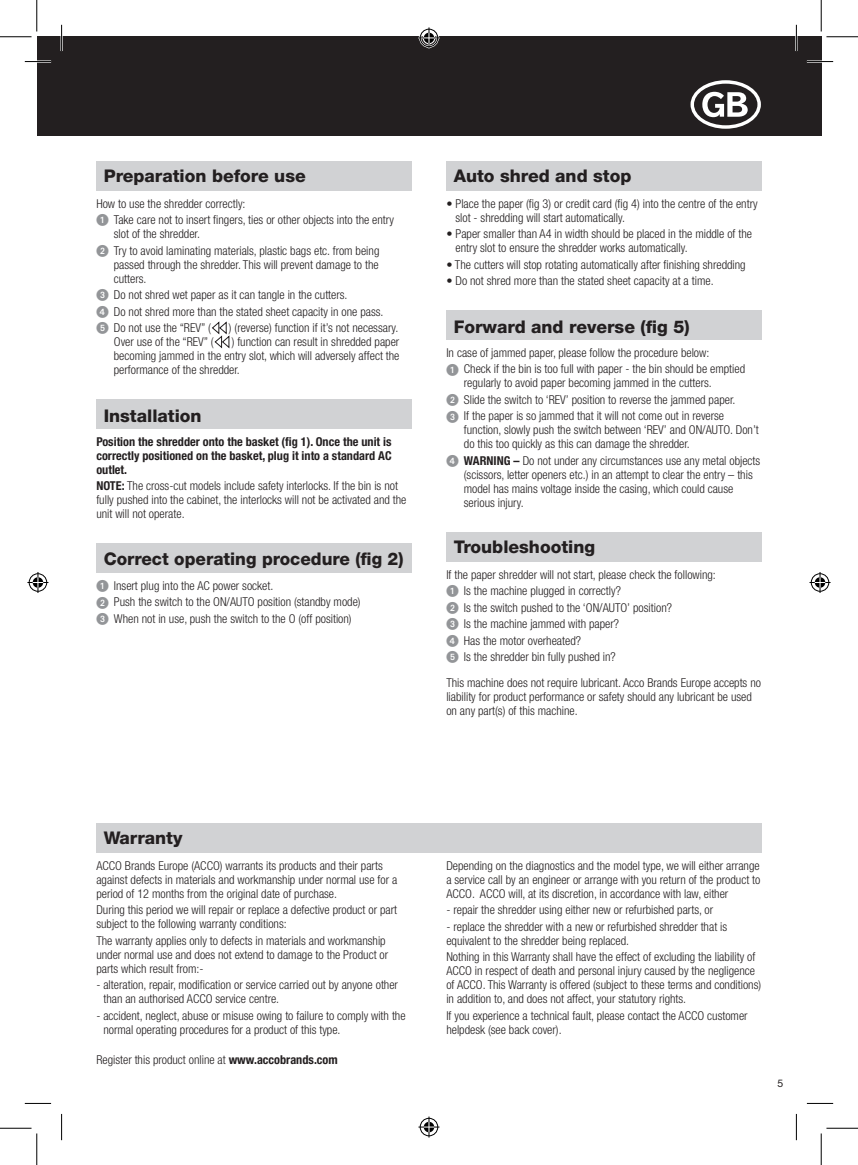
<style>
.page{position:relative;width:858px;height:1165px;background:#fff}
.page>*{position:absolute;margin:0;border:0;box-sizing:border-box;transform-origin:0 0}
.t1{font:800 17.5px "Helvetica Neue";color:#231f20}
.t2{font:300 condensed 12.25px/14px "Helvetica Neue";color:#231f20}
.t3{font:700 condensed 12.25px/14px "Helvetica Neue";color:#231f20;text-align:justify}
.t4{font:10.5px "Helvetica Neue";color:#231f20}
.s1{font-family:"European Pi One";font-weight:400;font-stretch:normal;color:#939598}
.s2{font-weight:700}
</style>
<div class="page">
<div style="left:37px;top:37px;width:784px;height:99px;background:#231f20"></div>
<div style="left:96px;top:823px;width:665px;height:30px;background:#d1d2d4"></div>
<div style="left:96px;top:161px;width:315px;height:30px;background:#d1d2d4"></div>
<svg style="left:212px;top:321px;width:17px;height:27px"></svg>
<div style="left:96px;top:399px;width:315px;height:30px;background:#d1d2d4"></div>
<div style="left:446px;top:310px;width:315px;height:30px;background:#d1d2d4"></div>
<div style="left:96px;top:543px;width:315px;height:30px;background:#d1d2d4"></div>
<div style="left:446px;top:161px;width:315px;height:30px;background:#d1d2d4"></div>
<div style="left:446px;top:532px;width:315px;height:29px;background:#d1d2d4"></div>
<hr style="left:25px;top:60px;width:26px;height:3px;background:#fff">
<hr style="left:806px;top:60px;width:26px;height:3px;background:#fff">
<hr style="left:60px;top:25px;width:3px;height:26px;background:#fff">
<hr style="left:795px;top:25px;width:2px;height:26px;background:#fff">
<svg style="left:25px;top:61px;width:26px;height:1px"></svg>
<svg style="left:806px;top:61px;width:26px;height:1px"></svg>
<svg style="left:25px;top:1103px;width:26px;height:1px"></svg>
<svg style="left:806px;top:1103px;width:26px;height:1px"></svg>
<svg style="left:61px;top:25px;width:1px;height:26px"></svg>
<svg style="left:61px;top:1114px;width:1px;height:26px"></svg>
<svg style="left:795px;top:25px;width:1px;height:26px"></svg>
<svg style="left:795px;top:1114px;width:1px;height:26px"></svg>
<hr style="left:0;top:36px;width:32px;height:1px;background:#000">
<hr style="left:826px;top:36px;width:31px;height:1px;background:#000">
<hr style="left:0;top:1128px;width:32px;height:1px;background:#000">
<hr style="left:826px;top:1128px;width:31px;height:1px;background:#000">
<hr style="left:36px;top:0;width:1px;height:32px;background:#000">
<hr style="left:36px;top:1133px;width:1px;height:32px;background:#000">
<hr style="left:820px;top:0;width:1px;height:32px;background:#000">
<hr style="left:820px;top:1133px;width:1px;height:32px;background:#000">
<svg style="left:418px;top:27px;width:21px;height:21px"></svg>
<svg style="left:418px;top:1116px;width:21px;height:21px"></svg>
<svg style="left:27px;top:572px;width:21px;height:21px"></svg>
<svg style="left:809px;top:572px;width:21px;height:21px"></svg>
<h1 class="t1" style="left:104px;top:166px;width:203px">Preparation before use</h1>
<p class="t2" style="left:96px;top:195px;width:299px;line-height:16.4px">How to use the shredder correctly:<br><span class="s1">1</span> Take care not to insert fingers, ties or other objects into the entry</p>
<p class="t2" style="left:96px;top:226px;width:284px;line-height:16.4px;text-indent:18px">slot of the shredder.<br><span class="s1">2</span> Try to avoid laminating materials, plastic bags etc. from being</p>
<p class="t2" style="left:114px;top:257px;width:266px">passed through the shredder. This will prevent damage to the cutters.</p>
<p class="t2" style="left:96px;top:287px;width:288px;line-height:16.4px"><span class="s1">3</span> Do not shred wet paper as it can tangle in the cutters.<br><span class="s1">4</span> Do not shred more than the stated sheet capacity in one pass.<br><span class="s1">5</span> Do not use the “REV” (</p>
<p class="t2" style="left:229px;top:321px;width:171px">) (reverse) function if it’s not necessary.</p>
<p class="t2" style="left:114px;top:335px;width:101px">Over use of the “REV” (</p>
<p class="t2" style="left:114px;top:335px;width:287px;text-align:justify;text-indent:118px">) function can result in shredded paper becoming jammed in the entry slot, which will adversely affect the performance of the shredder.</p>
<h1 class="t1" style="left:104px;top:405px;width:99px">Installation</h1>
<p class="t3" style="left:96px;top:434px;width:297px">Position the shredder onto the basket (fig 1). Once the unit is correctly positioned on the basket, plug it into a standard AC outlet.</p>
<p class="t2" style="left:96px;top:479px;width:311px"><span class="s2">NOTE:</span> The cross-cut models include safety interlocks. If the bin is not fully pushed into the cabinet, the interlocks will not be activated and the unit will not operate.</p>
<h1 class="t1" style="left:104px;top:548px;width:301px">Correct operating procedure (fig 2)</h1>
<p class="t2" style="left:96px;top:577px;width:266px;line-height:16.4px"><span class="s1">1</span> Insert plug into the AC power socket.<br><span class="s1">2</span> Push the switch to the ON/AUTO position (standby mode)<br><span class="s1">3</span> When not in use, push the switch to the O (off position)</p>
<h1 class="t1" style="left:453px;top:166px;width:179px">Auto shred and stop</h1>
<p class="t2" style="left:455px;top:196px;width:304px;text-indent:-9px">• Place the paper (fig 3) or credit card (fig 4) into the centre of the entry slot - shredding will start automatically.</p>
<p class="t2" style="left:455px;top:227px;width:298px;text-indent:-9px">• Paper smaller than A4 in width should be placed in the middle of the entry slot to ensure the shredder works automatically.</p>
<p class="t2" style="left:446px;top:257px;width:301px">• The cutters will stop rotating automatically after finishing shredding</p>
<p class="t2" style="left:446px;top:274px;width:269px">• Do not shred more than the stated sheet capacity at a time.</p>
<h1 class="t1" style="left:453px;top:316px;width:237px">Forward and reverse (fig 5)</h1>
<p class="t2" style="left:446px;top:344px;width:300px;line-height:16.4px">In case of jammed paper, please follow the procedure below:<br><span class="s1">1</span> Check if the bin is too full with paper - the bin should be emptied</p>
<p class="t2" style="left:446px;top:375px;width:290px;line-height:16.4px;text-indent:18px">regularly to avoid paper becoming jammed in the cutters.<br><span class="s1">2</span> Slide the switch to ‘REV’ position to reverse the jammed paper.<br><span class="s1">3</span> If the paper is so jammed that it will not come out in reverse</p>
<p class="t2" style="left:464px;top:423px;width:296px">function, slowly push the switch between ‘REV’ and ON/AUTO. Don’t do this too quickly as this can damage the shredder.</p>
<p class="t2" style="left:464px;top:453px;width:298px;text-indent:-18px"><span class="s1">4</span> <span class="s2">WARNING –</span> Do not under any circumstances use any metal objects (scissors, letter openers etc.) in an attempt to clear the entry – this model has mains voltage inside the casing, which could cause serious injury.</p>
<h1 class="t1" style="left:453px;top:537px;width:143px">Troubleshooting</h1>
<p class="t2" style="left:446px;top:566px;width:271px;line-height:16.4px">If the paper shredder will not start, please check the following:<br><span class="s1">1</span> Is the machine plugged in correctly?<br><span class="s1">2</span> Is the switch pushed to the ‘ON/AUTO’ position?<br><span class="s1">3</span> Is the machine jammed with paper?<br><span class="s1">4</span> Has the motor overheated?<br><span class="s1">5</span> Is the shredder bin fully pushed in?</p>
<p class="t2" style="left:446px;top:676px;width:316px">This machine does not require lubricant. Acco Brands Europe accepts no liability for product performance or safety should any lubricant be used on any part(s) of this machine.</p>
<h1 class="t1" style="left:104px;top:828px;width:80px">Warranty</h1>
<p class="t2" style="left:96px;top:858px;width:302px">ACCO Brands Europe (ACCO) warrants its products and their parts against defects in materials and workmanship under normal use for a period of 12 months from the original date of purchase.</p>
<p class="t2" style="left:96px;top:903px;width:302px">During this period we will repair or replace a defective product or part subject to the following warranty conditions:</p>
<p class="t2" style="left:96px;top:933px;width:293px">The warranty applies only to defects in materials and workmanship under normal use and does not extend to damage to the Product or parts which result from:-</p>
<p class="t2" style="left:103px;top:978px;width:296px;text-indent:-7px">- alteration, repair, modification or service carried out by anyone other than an authorised ACCO service centre.</p>
<p class="t2" style="left:103px;top:1008px;width:303px;text-indent:-7px">- accident, neglect, abuse or misuse owing to failure to comply with the normal operating procedures for a product of this type.</p>
<p class="t2" style="left:96px;top:1052px;width:243px">Register this product online at <span class="s2">www.accobrands.com</span></p>
<p class="t2" style="left:446px;top:858px;width:315px;text-align:justify">Depending on the diagnostics and the model type, we will either arrange a service call by an engineer or arrange with you return of the product to ACCO. ACCO will, at its discretion, in accordance with law, either</p>
<p class="t2" style="left:446px;top:903px;width:268px">- repair the shredder using either new or refurbished parts, or</p>
<p class="t2" style="left:446px;top:919px;width:282px">- replace the shredder with a new or refurbished shredder that is equivalent to the shredder being replaced.</p>
<p class="t2" style="left:446px;top:950px;width:316px">Nothing in this Warranty shall have the effect of excluding the liability of ACCO in respect of death and personal injury caused by the negligence of ACCO. This Warranty is offered (subject to these terms and conditions) in addition to, and does not affect, your statutory rights.</p>
<p class="t2" style="left:446px;top:1008px;width:303px">If you experience a technical fault, please contact the ACCO customer helpdesk (see back cover).</p>
<p class="t4" style="left:777px;top:1077px;width:7px">5</p>
</div>
